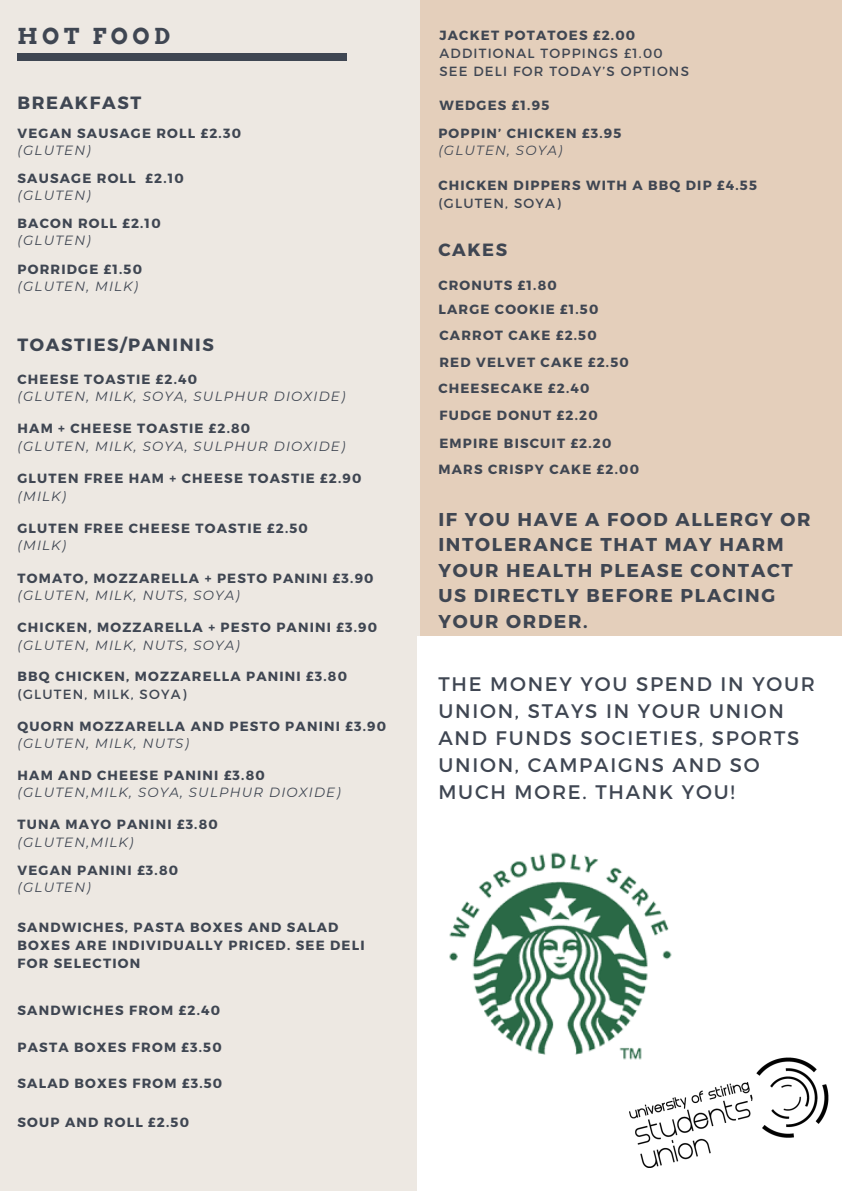
<style>
.page{position:relative;width:842px;height:1191px;background:#fff}
.page>*{position:absolute;margin:0;border:0;box-sizing:border-box;transform-origin:0 0}
.t1{font:700 22px "Arvo";letter-spacing:.2em;color:#3f4652}
.t2{font:19.6px/27px "Montserrat";letter-spacing:.09em;color:#3f4652}
.t3{font:700 18.6px/25.5px "Montserrat";letter-spacing:.09em;color:#3f4652}
.t4{font:700 17.7px "Montserrat";letter-spacing:.09em;color:#3f4652}
.t5{font:700 13.3px/18px "Montserrat";letter-spacing:.09em;color:#3f4652}
.t6{font:italic 13.3px "Montserrat";letter-spacing:.09em;color:#3f4652}
.t7{font:13.3px "Montserrat";letter-spacing:.09em;color:#3f4652}
.s1{font-weight:400}
</style>
<div class="page">
<div style="left:0;top:0;width:425px;height:1190px;background:#ede8e2"></div>
<div style="left:421px;top:0;width:421px;height:817px;background:#e4cfbb"></div>
<div style="left:417px;top:636px;width:425px;height:554px;background:#fff"></div>
<div style="left:18px;top:53px;width:329px;height:8px;background:#3f4652"></div>
<img style="left:449px;top:852px;width:223px;height:208px">
<img style="left:630px;top:1056px;width:199px;height:111px">
<p class="t1" style="left:18px;top:23px;width:154px">HOT FOOD</p>
<p class="t4" style="left:18px;top:91px;width:125px">BREAKFAST</p>
<p class="t5" style="left:18px;top:123px;width:225px">VEGAN SAUSAGE ROLL £2.30</p>
<p class="t6" style="left:18px;top:142px;width:75px">(GLUTEN)</p>
<p class="t5" style="left:18px;top:168px;width:168px">SAUSAGE ROLL £2.10</p>
<p class="t6" style="left:18px;top:187px;width:75px">(GLUTEN)</p>
<p class="t5" style="left:18px;top:214px;width:145px">BACON ROLL £2.10</p>
<p class="t6" style="left:18px;top:232px;width:75px">(GLUTEN)</p>
<p class="t5" style="left:18px;top:260px;width:126px">PORRIDGE £1.50</p>
<p class="t6" style="left:18px;top:278px;width:122px">(GLUTEN, MILK)</p>
<p class="t4" style="left:18px;top:333px;width:198px">TOASTIES/PANINIS</p>
<p class="t5" style="left:18px;top:369px;width:181px">CHEESE TOASTIE £2.40</p>
<p class="t6" style="left:18px;top:388px;width:329px">(GLUTEN, MILK, SOYA, SULPHUR DIOXIDE)</p>
<p class="t5" style="left:18px;top:419px;width:234px">HAM + CHEESE TOASTIE £2.80</p>
<p class="t6" style="left:18px;top:438px;width:329px">(GLUTEN, MILK, SOYA, SULPHUR DIOXIDE)</p>
<p class="t5" style="left:18px;top:469px;width:345px">GLUTEN FREE HAM + CHEESE TOASTIE £2.90</p>
<p class="t6" style="left:18px;top:487px;width:50px">(MILK)</p>
<p class="t5" style="left:18px;top:518px;width:292px">GLUTEN FREE CHEESE TOASTIE £2.50</p>
<p class="t6" style="left:18px;top:537px;width:50px">(MILK)</p>
<p class="t5" style="left:18px;top:568px;width:358px">TOMATO, MOZZARELLA + PESTO PANINI £3.90</p>
<p class="t6" style="left:18px;top:587px;width:224px">(GLUTEN, MILK, NUTS, SOYA)</p>
<p class="t5" style="left:18px;top:618px;width:361px">CHICKEN, MOZZARELLA + PESTO PANINI £3.90</p>
<p class="t6" style="left:18px;top:636px;width:224px">(GLUTEN, MILK, NUTS, SOYA)</p>
<p class="t5" style="left:18px;top:666px;width:331px">BBQ CHICKEN, MOZZARELLA PANINI £3.80 <span class="s1">(GLUTEN, MILK, SOYA)</span></p>
<p class="t5" style="left:18px;top:716px;width:370px">QUORN MOZZARELLA AND PESTO PANINI £3.90</p>
<p class="t6" style="left:18px;top:734px;width:173px">(GLUTEN, MILK, NUTS)</p>
<p class="t5" style="left:18px;top:765px;width:249px">HAM AND CHEESE PANINI £3.80</p>
<p class="t6" style="left:18px;top:784px;width:325px">(GLUTEN,MILK, SOYA, SULPHUR DIOXIDE)</p>
<p class="t5" style="left:18px;top:815px;width:202px">TUNA MAYO PANINI £3.80</p>
<p class="t6" style="left:18px;top:833px;width:118px">(GLUTEN,MILK)</p>
<p class="t5" style="left:18px;top:860px;width:162px">VEGAN PANINI £3.80</p>
<p class="t6" style="left:18px;top:879px;width:75px">(GLUTEN)</p>
<p class="t5" style="left:18px;top:917px;width:349px">SANDWICHES, PASTA BOXES AND SALAD<br>BOXES ARE INDIVIDUALLY PRICED. SEE DELI<br>FOR SELECTION</p>
<p class="t5" style="left:18px;top:1000px;width:204px">SANDWICHES FROM £2.40</p>
<p class="t5" style="left:18px;top:1037px;width:206px">PASTA BOXES FROM £3.50</p>
<p class="t5" style="left:18px;top:1073px;width:206px">SALAD BOXES FROM £3.50</p>
<p class="t5" style="left:18px;top:1112px;width:173px">SOUP AND ROLL £2.50</p>
<p class="t5" style="left:439px;top:25px;width:197px">JACKET POTATOES £2.00</p>
<p class="t7" style="left:439px;top:44px;width:225px">ADDITIONAL TOPPINGS £1.00</p>
<p class="t7" style="left:439px;top:62px;width:251px">SEE DELI FOR TODAY’S OPTIONS</p>
<p class="t5" style="left:439px;top:96px;width:111px">WEDGES £1.95</p>
<p class="t5" style="left:438px;top:123px;width:184px">POPPIN’ CHICKEN £3.95</p>
<p class="t6" style="left:438px;top:142px;width:126px">(GLUTEN, SOYA)</p>
<p class="t5" style="left:438px;top:176px;width:320px">CHICKEN DIPPERS WITH A BBQ DIP £4.55 <span class="s1">(GLUTEN, SOYA)</span></p>
<p class="t4" style="left:438px;top:238px;width:70px">CAKES</p>
<p class="t5" style="left:438px;top:275px;width:120px">CRONUTS £1.80</p>
<p class="t5" style="left:438px;top:299px;width:162px">LARGE COOKIE £1.50</p>
<p class="t5" style="left:439px;top:325px;width:159px">CARROT CAKE £2.50</p>
<p class="t5" style="left:439px;top:352px;width:191px">RED VELVET CAKE £2.50</p>
<p class="t5" style="left:438px;top:378px;width:153px">CHEESECAKE £2.40</p>
<p class="t5" style="left:439px;top:406px;width:160px">FUDGE DONUT £2.20</p>
<p class="t5" style="left:439px;top:433px;width:174px">EMPIRE BISCUIT £2.20</p>
<p class="t5" style="left:438px;top:459px;width:202px">MARS CRISPY CAKE £2.00</p>
<p class="t3" style="left:438px;top:505px;width:374px">IF YOU HAVE A FOOD ALLERGY OR<br>INTOLERANCE THAT MAY HARM<br>YOUR HEALTH PLEASE CONTACT<br>US DIRECTLY BEFORE PLACING<br>YOUR ORDER.</p>
<p class="t2" style="left:438px;top:669px;width:378px">THE MONEY YOU SPEND IN YOUR<br>UNION, STAYS IN YOUR UNION<br>AND FUNDS SOCIETIES, SPORTS<br>UNION, CAMPAIGNS AND SO<br>MUCH MORE. THANK YOU!</p>
</div>
